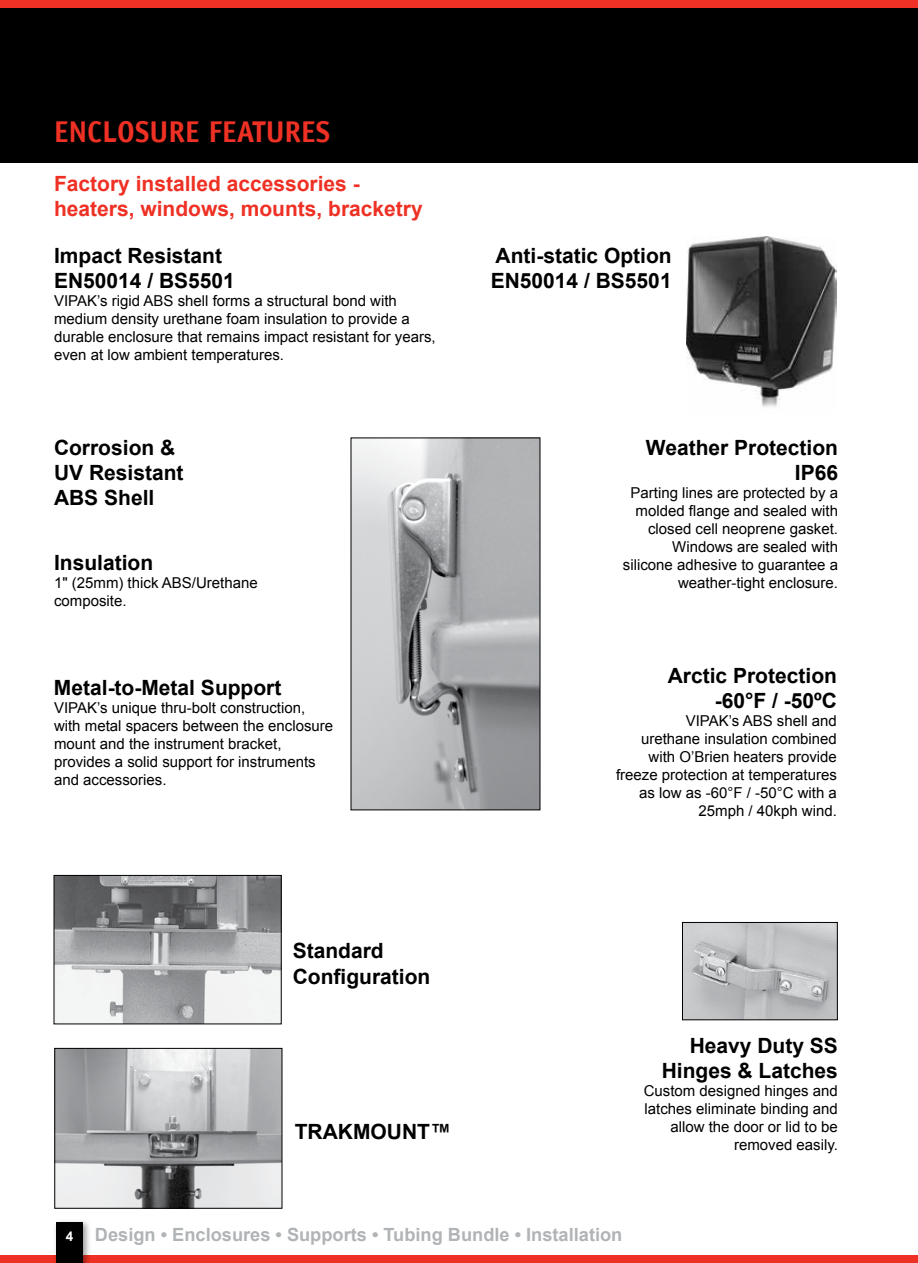
<style>
.page{position:relative;width:918px;height:1263px;background:#fff}
.page>*{position:absolute;margin:0;border:0;box-sizing:border-box;transform-origin:0 0}
.t1{font:700 30px "Officina Sans LT";color:#ee3124}
.t2{font:700 21px/25.2px "Arial";color:#000}
.t3{font:700 21px/25.2px "Arial";color:#ee3124}
.t4{font:700 18.15px "Arial";color:#b1b4b6}
.t5{font:15px/18px "Arial";color:#000}
.s1{font-size:13.5px;color:#fff}
</style>
<div class="page">
<div style="left:0;top:0;width:918px;height:162px;background:#000"></div>
<div style="left:0;top:0;width:918px;height:7px;background:#ee3124"></div>
<img style="left:684px;top:924px;width:152px;height:94px">
<div style="left:682px;top:922px;width:156px;height:98px;border:1px solid #000"></div>
<img style="left:56px;top:877px;width:224px;height:145px">
<div style="left:54px;top:875px;width:228px;height:149px;border:1px solid #000"></div>
<img style="left:687px;top:237px;width:150px;height:170px">
<img style="left:56px;top:1050px;width:224px;height:156px">
<div style="left:54px;top:1048px;width:228px;height:160px;border:1px solid #000"></div>
<img style="left:353px;top:440px;width:185px;height:368px">
<div style="left:0;top:1255px;width:918px;height:8px;background:#ee3124"></div>
<div style="left:52px;top:1219px;width:40px;height:44px;background:#000;opacity:.4"></div>
<div style="left:56px;top:1222px;width:27px;height:41px;background:#000"></div>
<h1 class="t1" style="left:54px;top:113px;width:278px">ENCLOSURE FEATURES</h1>
<h2 class="t3" style="left:54px;top:172px;width:370px">Factory installed accessories - heaters, windows, mounts, bracketry</h2>
<h2 class="t2" style="left:54px;top:243px;width:182px">Impact Resistant<br>EN50014 / BS5501</h2>
<p class="t5" style="left:54px;top:292px;width:383px">VIPAK’s rigid ABS shell forms a structural bond with medium density urethane foam insulation to provide a durable enclosure that remains impact resistant for years, even at low ambient temperatures.</p>
<h2 class="t2" style="left:54px;top:435px;width:131px">Corrosion &amp;<br>UV Resistant<br>ABS Shell</h2>
<h2 class="t2" style="left:54px;top:551px;width:101px">Insulation</h2>
<p class="t5" style="left:54px;top:574px;width:205px">1" (25mm) thick ABS/Urethane composite.</p>
<h2 class="t2" style="left:54px;top:675px;width:229px">Metal-to-Metal Support</h2>
<p class="t5" style="left:54px;top:699px;width:281px">VIPAK’s unique thru-bolt construction, with metal spacers between the enclosure mount and the instrument bracket, provides a solid support for instruments and accessories.</p>
<h2 class="t2" style="left:491px;top:244px;width:182px">Anti-static Option<br>EN50014 / BS5501</h2>
<h2 class="t2" style="left:646px;top:435px;width:194px;text-align:right">Weather Protection<br>IP66</h2>
<p class="t5" style="left:623px;top:484px;width:217px;text-align:right">Parting lines are protected by a molded flange and sealed with closed cell neoprene gasket.<br>Windows are sealed with silicone adhesive to guarantee a weather-tight enclosure.</p>
<h2 class="t2" style="left:668px;top:663px;width:171px;text-align:right">Arctic Protection -60°F / -50ºC</h2>
<p class="t5" style="left:616px;top:712px;width:222px;text-align:right">VIPAK’s ABS shell and<br>urethane insulation combined with O’Brien heaters provide freeze protection at temperatures as low as -60°F / -50°C with a<br>25mph / 40kph wind.</p>
<h2 class="t2" style="left:293px;top:939px;width:139px">Standard<br>Configuration</h2>
<h2 class="t2" style="left:295px;top:1119px;width:158px">TRAKMOUNT™</h2>
<h2 class="t2" style="left:662px;top:1033px;width:178px;text-align:right">Heavy Duty SS<br>Hinges &amp; Latches</h2>
<p class="t5" style="left:644px;top:1081px;width:196px;text-align:right">Custom designed hinges and latches eliminate binding and allow the door or lid to be removed easily.</p>
<p class="t4" style="left:66px;top:1223px;width:558px"><span class="s1">4</span> Design • Enclosures • Supports • Tubing Bundle • Installation</p>
</div>
